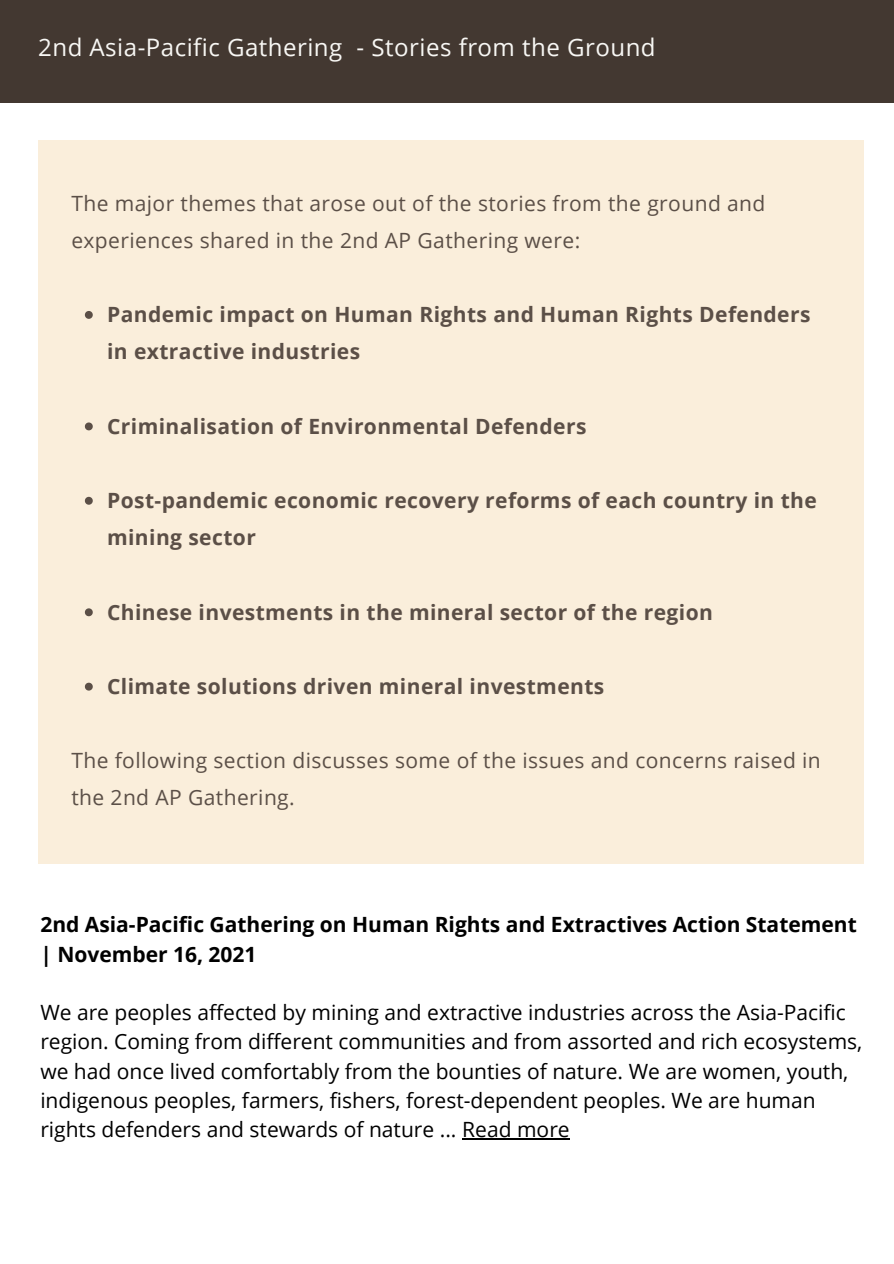
<style>
.page{position:relative;width:894px;height:1264px;background:#fff}
.page>*{position:absolute;margin:0;border:0;box-sizing:border-box;transform-origin:0 0}
.t1{font:24px "Open Sans";letter-spacing:.02em;color:#f8f7f4}
.t2{font:21px/29.2px "Open Sans";color:#000}
.t3{font:700 21px/37.2px "Open Sans";letter-spacing:.02em;color:#5b4f47}
.t4{font:21px/37.2px "Open Sans";letter-spacing:.02em;color:#5b4f47}
.t5{font:700 21px/29.2px "Open Sans";color:#000}
</style>
<div class="page">
<div style="left:0;top:0;width:893px;height:103px;background:#433831"></div>
<div style="left:38px;top:140px;width:826px;height:723px;background:#faeedb"></div>
<svg style="left:85px;top:311px;width:8px;height:8px"></svg>
<svg style="left:85px;top:422px;width:8px;height:8px"></svg>
<svg style="left:85px;top:497px;width:8px;height:7px"></svg>
<svg style="left:85px;top:608px;width:8px;height:8px"></svg>
<svg style="left:85px;top:682px;width:8px;height:8px"></svg>
<hr style="left:462px;top:1138px;width:107px;height:1px;background:#000">
<p class="t1" style="left:38px;top:31px;width:618px">2nd Asia-Pacific Gathering - Stories from the Ground</p>
<p class="t4" style="left:71px;top:184px;width:695px">The major themes that arose out of the stories from the ground and experiences shared in the 2nd AP Gathering were:</p>
<p class="t3" style="left:107px;top:295px;width:704px">Pandemic impact on Human Rights and Human Rights Defenders in extractive industries</p>
<p class="t3" style="left:107px;top:407px;width:480px">Criminalisation of Environmental Defenders</p>
<p class="t3" style="left:107px;top:481px;width:711px">Post-pandemic economic recovery reforms of each country in the mining sector</p>
<p class="t3" style="left:107px;top:593px;width:607px">Chinese investments in the mineral sector of the region</p>
<p class="t3" style="left:107px;top:667px;width:498px">Climate solutions driven mineral investments</p>
<p class="t4" style="left:71px;top:741px;width:750px">The following section discusses some of the issues and concerns raised in the 2nd AP Gathering.</p>
<p class="t5" style="left:40px;top:909px;width:817px">2nd Asia-Pacific Gathering on Human Rights and Extractives Action Statement | November 16, 2021</p>
<p class="t2" style="left:40px;top:997px;width:823px">We are peoples affected by mining and extractive industries across the Asia-Pacific region. Coming from different communities and from assorted and rich ecosystems, we had once lived comfortably from the bounties of nature. We are women, youth, indigenous peoples, farmers, fishers, forest-dependent peoples. We are human rights defenders and stewards of nature ... Read more</p>
</div>
